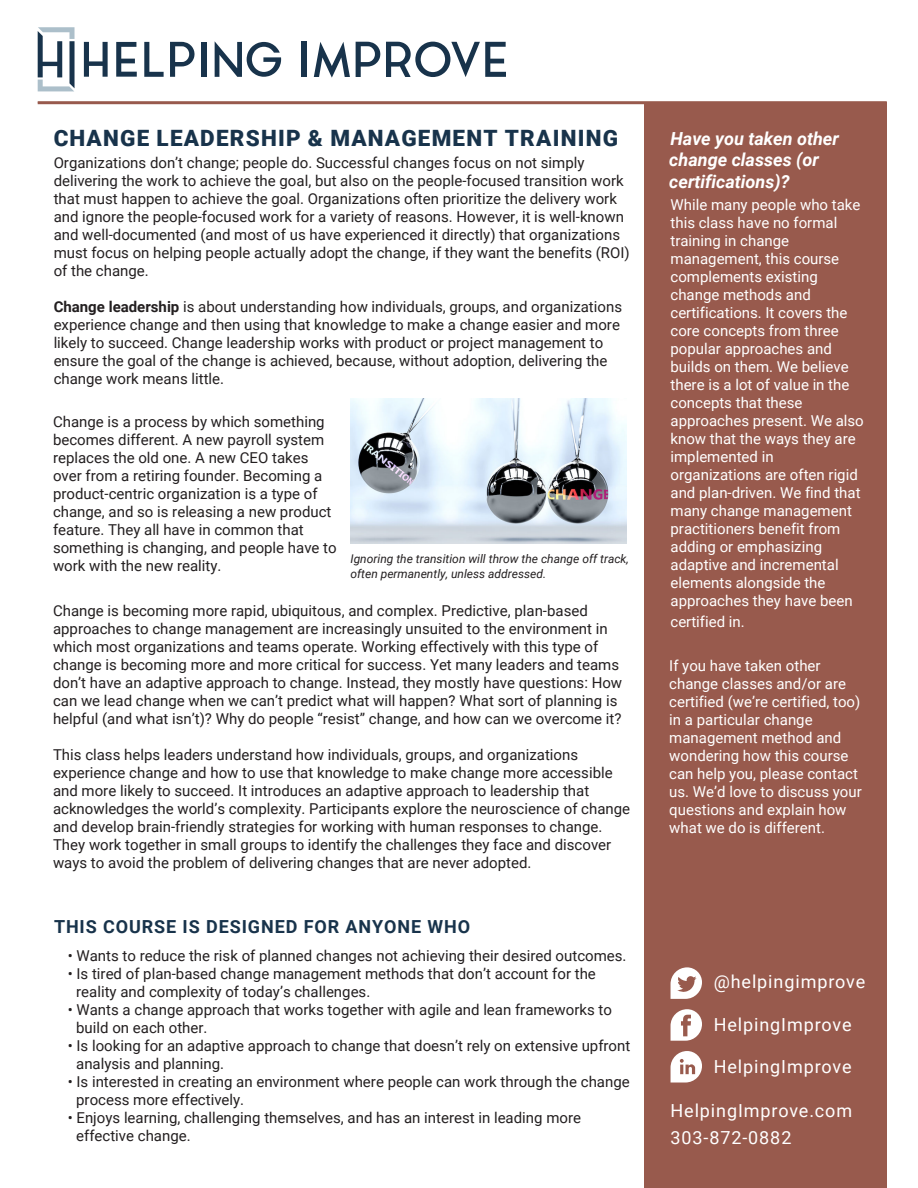
<style>
.page{position:relative;width:918px;height:1188px;background:#fff}
.page>*{position:absolute;margin:0;border:0;box-sizing:border-box;transform-origin:0 0}
.t1{font:900 22.5px "Roboto";letter-spacing:.055em;color:#18334b}
.t2{font:18px/27px "Roboto";letter-spacing:.05em;color:#fff}
.t3{font:italic 700 18px/21.6px "Roboto";color:#fff}
.t4{font:700 18px "Roboto";letter-spacing:.05em;color:#18334b}
.t5{font:15px/18px "Roboto";color:#231f20}
.t6{font:15px/18px "Roboto";color:#fff}
.t7{font:italic 12px/14.4px "Roboto";color:#231f20}
.s1{font-weight:700}
</style>
<div class="page">
<div style="left:644px;top:103px;width:243px;height:1085px;background:#985a4d"></div>
<hr style="left:38px;top:101px;width:849px;height:3px;background:#985a4d">
<svg style="left:84px;top:42px;width:24px;height:35px"></svg>
<svg style="left:116px;top:42px;width:21px;height:35px"></svg>
<svg style="left:144px;top:42px;width:20px;height:35px"></svg>
<svg style="left:170px;top:42px;width:25px;height:35px"></svg>
<div style="left:201px;top:42px;width:5px;height:35px;background:#18334b"></div>
<svg style="left:215px;top:41px;width:66px;height:36px"></svg>
<div style="left:301px;top:42px;width:5px;height:35px;background:#18334b"></div>
<svg style="left:314px;top:42px;width:36px;height:36px"></svg>
<svg style="left:356px;top:42px;width:24px;height:35px"></svg>
<svg style="left:386px;top:42px;width:120px;height:35px"></svg>
<svg style="left:38px;top:27px;width:37px;height:64px"></svg>
<svg style="left:671px;top:967px;width:31px;height:32px"></svg>
<svg style="left:671px;top:1009px;width:31px;height:32px"></svg>
<svg style="left:671px;top:1051px;width:31px;height:32px"></svg>
<img style="left:351px;top:399px;width:275px;height:145px">
<h1 class="t1" style="left:54px;top:122px;width:566px">CHANGE LEADERSHIP &amp; MANAGEMENT TRAINING</h1>
<p class="t5" style="left:54px;top:153px;width:578px">Organizations don’t change; people do. Successful changes focus on not simply delivering the work to achieve the goal, but also on the people-focused transition work that must happen to achieve the goal. Organizations often prioritize the delivery work and ignore the people-focused work for a variety of reasons. However, it is well-known and well-documented (and most of us have experienced it directly) that organizations must focus on helping people actually adopt the change, if they want the benefits (ROI) of the change.</p>
<p class="t5" style="left:54px;top:297px;width:570px"><span class="s1">Change leadership</span> is about understanding how individuals, groups, and organizations experience change and then using that knowledge to make a change easier and more likely to succeed. Change leadership works with product or project management to ensure the goal of the change is achieved, because, without adoption, delivering the change work means little.</p>
<p class="t5" style="left:53px;top:412px;width:285px">Change is a process by which something becomes different. A new payroll system replaces the old one. A new CEO takes over from a retiring founder. Becoming a product-centric organization is a type of change, and so is releasing a new product feature. They all have in common that something is changing, and people have to work with the new reality.</p>
<p class="t7" style="left:351px;top:552px;width:280px">Ignoring the transition will throw the change off track, often permanently, unless addressed.</p>
<p class="t5" style="left:53px;top:601px;width:571px">Change is becoming more rapid, ubiquitous, and complex. Predictive, plan-based approaches to change management are increasingly unsuited to the environment in which most organizations and teams operate. Working effectively with this type of change is becoming more and more critical for success. Yet many leaders and teams don’t have an adaptive approach to change. Instead, they mostly have questions: How can we lead change when we can’t predict what will happen? What sort of planning is helpful (and what isn’t)? Why do people “resist” change, and how can we overcome it?</p>
<p class="t5" style="left:53px;top:745px;width:579px">This class helps leaders understand how individuals, groups, and organizations experience change and how to use that knowledge to make change more accessible and more likely to succeed. It introduces an adaptive approach to leadership that acknowledges the world’s complexity. Participants explore the neuroscience of change and develop brain-friendly strategies for working with human responses to change.<br>They work together in small groups to identify the challenges they face and discover ways to avoid the problem of delivering changes that are never adopted.</p>
<p class="t4" style="left:54px;top:914px;width:418px">THIS COURSE IS DESIGNED FOR ANYONE WHO</p>
<p class="t5" style="left:68px;top:946px;width:560px">• Wants to reduce the risk of planned changes not achieving their desired outcomes.</p>
<p class="t5" style="left:76px;top:964px;width:521px;text-indent:-8px">• Is tired of plan-based change management methods that don’t account for the reality and complexity of today’s challenges.</p>
<p class="t5" style="left:76px;top:1000px;width:537px;text-indent:-8px">• Wants a change approach that works together with agile and lean frameworks to build on each other.</p>
<p class="t5" style="left:76px;top:1036px;width:556px;text-indent:-8px">• Is looking for an adaptive approach to change that doesn’t rely on extensive upfront analysis and planning.</p>
<p class="t5" style="left:76px;top:1072px;width:555px;text-indent:-8px">• Is interested in creating an environment where people can work through the change process more effectively.</p>
<p class="t5" style="left:76px;top:1108px;width:506px;text-indent:-8px">• Enjoys learning, challenging themselves, and has an interest in leading more effective change.</p>
<p class="t3" style="left:669px;top:127px;width:171px">Have you taken other change classes (or certifications)?</p>
<p class="t6" style="left:671px;top:195px;width:195px">While many people who take this class have no formal training in change management, this course complements existing change methods and certifications. It covers the core concepts from three popular approaches and builds on them. We believe there is a lot of value in the concepts that these approaches present. We also know that the ways they are implemented in organizations are often rigid and plan-driven. We find that many change management practitioners benefit from adding or emphasizing adaptive and incremental elements alongside the approaches they have been</p>
<p class="t6" style="left:671px;top:612px;width:76px">certified in.</p>
<p class="t6" style="left:669px;top:656px;width:194px">If you have taken other change classes and/or are certified (we’re certified, too) in a particular change management method and wondering how this course can help you, please contact us. We’d love to discuss your questions and explain how what we do is different.</p>
<p class="t2" style="left:714px;top:968px;width:153px">@helpingimprove</p>
<p class="t2" style="left:714px;top:1011px;width:139px">HelpingImprove</p>
<p class="t2" style="left:714px;top:1053px;width:139px">HelpingImprove</p>
<p class="t2" style="left:671px;top:1097px;width:183px">HelpingImprove.com<br>303-872-0882</p>
</div>
